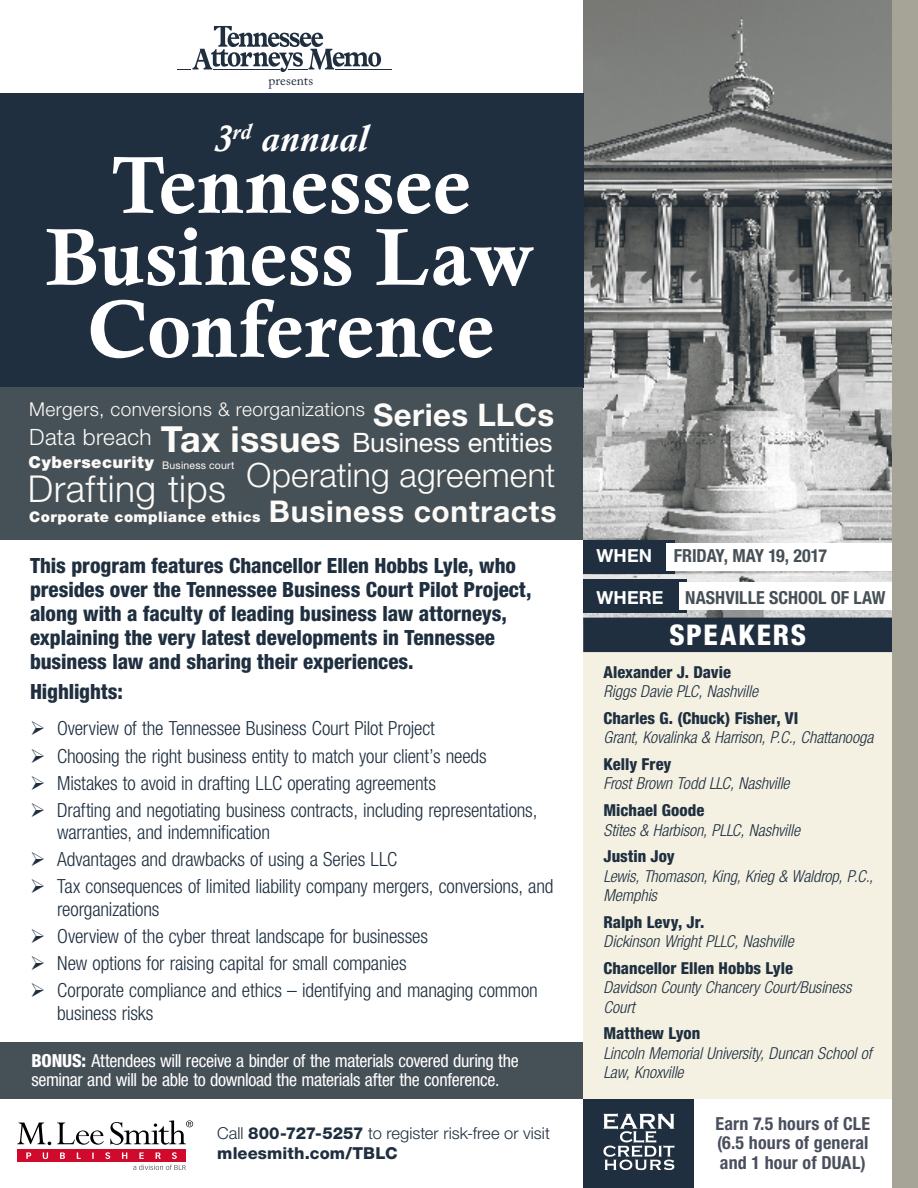
<style>
.page{position:relative;width:918px;height:1188px;background:#fff}
.page>*{position:absolute;margin:0;border:0;box-sizing:border-box;transform-origin:0 0}
.t1{font:81px/72px "Calis MT Bol";color:#fff;text-align:center}
.t2{font:italic 700 37.5px "Calisto";letter-spacing:.005em;color:#fff}
.t3{font:300 37.05px "Helvetica Neue LT Std";letter-spacing:.01em;color:#fcfbf7}
.t4{font:700 36px "Helvetica Neue LT Std";letter-spacing:.005em;color:#fcfbf7}
.t5{font:300 33.45px "Helvetica Neue LT Std";letter-spacing:.005em;color:#fcfbf7}
.t6{font:700 31.2px "Helvetica Neue LT Std";letter-spacing:.01em;color:#fcfbf7}
.t7{font:700 30px "Helvetica Neue LT Std";letter-spacing:.025em;color:#fcfbf7}
.t8{font:800 condensed 28.5px "Helvetica Neue LT Std";letter-spacing:.06em;color:#fff}
.t9{font:26.85px "Helvetica Neue LT Std";letter-spacing:-.005em;color:#fcfbf7}
.t10{font:300 22.5px "Helvetica Neue LT Std";letter-spacing:.015em;color:#fcfbf7}
.t11{font:800 condensed 21px/24px "Helvetica Neue LT Std";letter-spacing:-.005em;color:#1f2f3f}
.t12{font:300 condensed 19.5px/27.2px "Helvetica Neue LT Std";letter-spacing:-.01em;color:#1f2f3f}
.t13{font:300 19.05px "Helvetica Neue LT Std";letter-spacing:.02em;color:#fcfbf7}
.t14{font:condensed 18px/19.5px "Helvetica Neue LT Std";letter-spacing:-.02em;color:#fff}
.t15{font:700 condensed 18px/19.5px "Helvetica Neue LT Std";letter-spacing:.01em;color:#494f5d;text-align:justify}
.t16{font:700 condensed 18px "Helvetica Neue LT Std";color:#465057}
.t17{font:italic 300 condensed 16.5px/19.5px "Helvetica Neue LT Std";letter-spacing:-.005em;color:#1f2f3f}
.t18{font:800 condensed 16.5px "Helvetica Neue LT Std";color:#1f2f3f}
.t19{font:300 16.5px/19.5px "Helvetica Neue LT Std";color:#1f2f3f}
.t20{font:900 16.5px "Helvetica Neue LT Std";letter-spacing:.03em;color:#fcfbf7}
.t21{font:900 14.55px "Helvetica Neue LT Std";letter-spacing:.03em;color:#fcfbf7}
.t22{font:13.5px "Adobe Caslon Pro";letter-spacing:.005em;color:#1f2f3f}
.t23{font:10.5px "Helvetica Neue LT Std";letter-spacing:.02em;color:#fcfbf7}
.s1{font-weight:800}
.s2{font-stretch:normal;color:#fff}
</style>
<div class="page">
<img style="left:583px;top:0;width:309px;height:618px">
<div style="left:583px;top:1099px;width:110px;height:89px;background:#1f2f3f"></div>
<div style="left:0;top:1042px;width:583px;height:57px;background:#465057"></div>
<div style="left:0;top:93px;width:583px;height:295px;background:#1f2f3f"></div>
<div style="left:583px;top:624px;width:309px;height:475px;background:#f4f1e3"></div>
<div style="left:583px;top:618px;width:309px;height:34px;background:#1f2f3f"></div>
<hr style="left:0;top:603px;width:1px;height:585px;background:#f4f1e3">
<svg style="left:133px;top:1165px;width:53px;height:5px"></svg>
<div style="left:17px;top:1149px;width:169px;height:13px;background:#d00a2c"></div>
<svg style="left:26px;top:1152px;width:151px;height:7px"></svg>
<svg style="left:17px;top:1120px;width:176px;height:25px"></svg>
<div style="left:583px;top:579px;width:104px;height:33px;background:#1f2f3f"></div>
<div style="left:583px;top:540px;width:92px;height:33px;background:#1f2f3f"></div>
<div style="left:667px;top:543px;width:251px;height:27px;background:#fff"></div>
<div style="left:679px;top:582px;width:239px;height:27px;background:#fff"></div>
<svg style="left:603px;top:1113px;width:71px;height:57px"></svg>
<hr style="left:335px;top:69px;width:56px;height:1px;background:#1f2f3f">
<svg style="left:177px;top:26px;width:204px;height:46px"></svg>
<div style="left:0;top:388px;width:582px;height:152px;background:#465057"></div>
<div style="left:892px;top:0;width:26px;height:1188px;background:#a6a496"></div>
<p class="t22" style="left:268px;top:72px;width:46px">presents</p>
<h2 class="t2" style="left:214px;top:117px;width:156px">3<sup>rd</sup> annual</h2>
<h1 class="t1" style="left:46px;top:149px;width:490px">Tennessee<br>Business Law<br>Conference</h1>
<p class="t13" style="left:29px;top:398px;width:337px">Mergers, conversions &amp; reorganizations</p>
<h3 class="t4" style="left:161px;top:417px;width:181px">Tax issues</h3>
<h3 class="t6" style="left:373px;top:396px;width:183px">Series LLCs</h3>
<p class="t10" style="left:29px;top:423px;width:124px">Data breach</p>
<h3 class="t9" style="left:352px;top:426px;width:202px">Business entities</h3>
<p class="t20" style="left:29px;top:452px;width:127px">Cybersecurity</p>
<p class="t23" style="left:162px;top:459px;width:74px">Business court</p>
<h3 class="t5" style="left:247px;top:455px;width:311px">Operating agreement</h3>
<h3 class="t3" style="left:28px;top:466px;width:200px">Drafting tips</h3>
<h3 class="t7" style="left:269px;top:493px;width:289px">Business contracts</h3>
<p class="t21" style="left:29px;top:508px;width:233px">Corporate compliance ethics</p>
<p class="t11" style="left:30px;top:553px;width:503px">This program features Chancellor Ellen Hobbs Lyle, who presides over the Tennessee Business Court Pilot Project, along with a faculty of leading business law attorneys, explaining the very latest developments in Tennessee business law and sharing their experiences.</p>
<p class="t11" style="left:30px;top:680px;width:94px">Highlights:</p>
<p class="t12" style="left:57px;top:715px;width:482px">Overview of the Tennessee Business Court Pilot Project<br>Choosing the right business entity to match your client’s needs Mistakes to avoid in drafting LLC operating agreements<br>Drafting and negotiating business contracts, including representations,</p>
<p class="t12" style="left:57px;top:819px;width:498px">warranties, and indemnification<br>Advantages and drawbacks of using a Series LLC<br>Tax consequences of limited liability company mergers, conversions, and</p>
<p class="t12" style="left:57px;top:895px;width:482px">reorganizations<br>Overview of the cyber threat landscape for businesses<br>New options for raising capital for small companies<br>Corporate compliance and ethics – identifying and managing common</p>
<p class="t12" style="left:57px;top:999px;width:98px">business risks</p>
<p class="t14" style="left:32px;top:1050px;width:489px"><span class="s1">BONUS:</span> Attendees will receive a binder of the materials covered during the seminar and will be able to download the materials after the conference.</p>
<p class="t19" style="left:217px;top:1123px;width:334px">Call <span class="s1">800-727-5257</span> to register risk-free or visit <span class="s1">mleesmith.com/TBLC</span></p>
<p class="t16" style="left:597px;top:545px;width:232px"><span class="s2">WHEN</span> FRIDAY, MAY 19, 2017</p>
<p class="t16" style="left:597px;top:587px;width:290px"><span class="s2">WHERE</span> NASHVILLE SCHOOL OF LAW</p>
<h3 class="t8" style="left:669px;top:617px;width:138px">SPEAKERS</h3>
<p class="t18" style="left:603px;top:662px;width:129px">Alexander J. Davie</p>
<p class="t17" style="left:603px;top:682px;width:156px">Riggs Davie PLC, Nashville</p>
<p class="t18" style="left:603px;top:708px;width:197px">Charles G. (Chuck) Fisher, VI</p>
<p class="t17" style="left:603px;top:728px;width:271px">Grant, Kovalinka &amp; Harrison, P.C., Chattanooga</p>
<p class="t18" style="left:603px;top:754px;width:70px">Kelly Frey</p>
<p class="t17" style="left:603px;top:774px;width:188px">Frost Brown Todd LLC, Nashville</p>
<p class="t18" style="left:603px;top:800px;width:102px">Michael Goode</p>
<p class="t17" style="left:603px;top:820px;width:198px">Stites &amp; Harbison, PLLC, Nashville</p>
<p class="t18" style="left:603px;top:846px;width:73px">Justin Joy</p>
<p class="t17" style="left:603px;top:866px;width:271px">Lewis, Thomason, King, Krieg &amp; Waldrop, P.C.,<br>Memphis</p>
<p class="t18" style="left:603px;top:912px;width:102px">Ralph Levy, Jr.</p>
<p class="t17" style="left:603px;top:932px;width:192px">Dickinson Wright PLLC, Nashville</p>
<p class="t18" style="left:603px;top:958px;width:191px">Chancellor Ellen Hobbs Lyle</p>
<p class="t17" style="left:603px;top:978px;width:249px">Davidson County Chancery Court/Business<br>Court</p>
<p class="t18" style="left:603px;top:1023px;width:98px">Matthew Lyon</p>
<p class="t17" style="left:603px;top:1044px;width:270px">Lincoln Memorial University, Duncan School of<br>Law, Knoxville</p>
<p class="t15" style="left:715px;top:1113px;width:156px">Earn 7.5 hours of CLE (6.5 hours of general and 1 hour of DUAL)</p>
</div>
